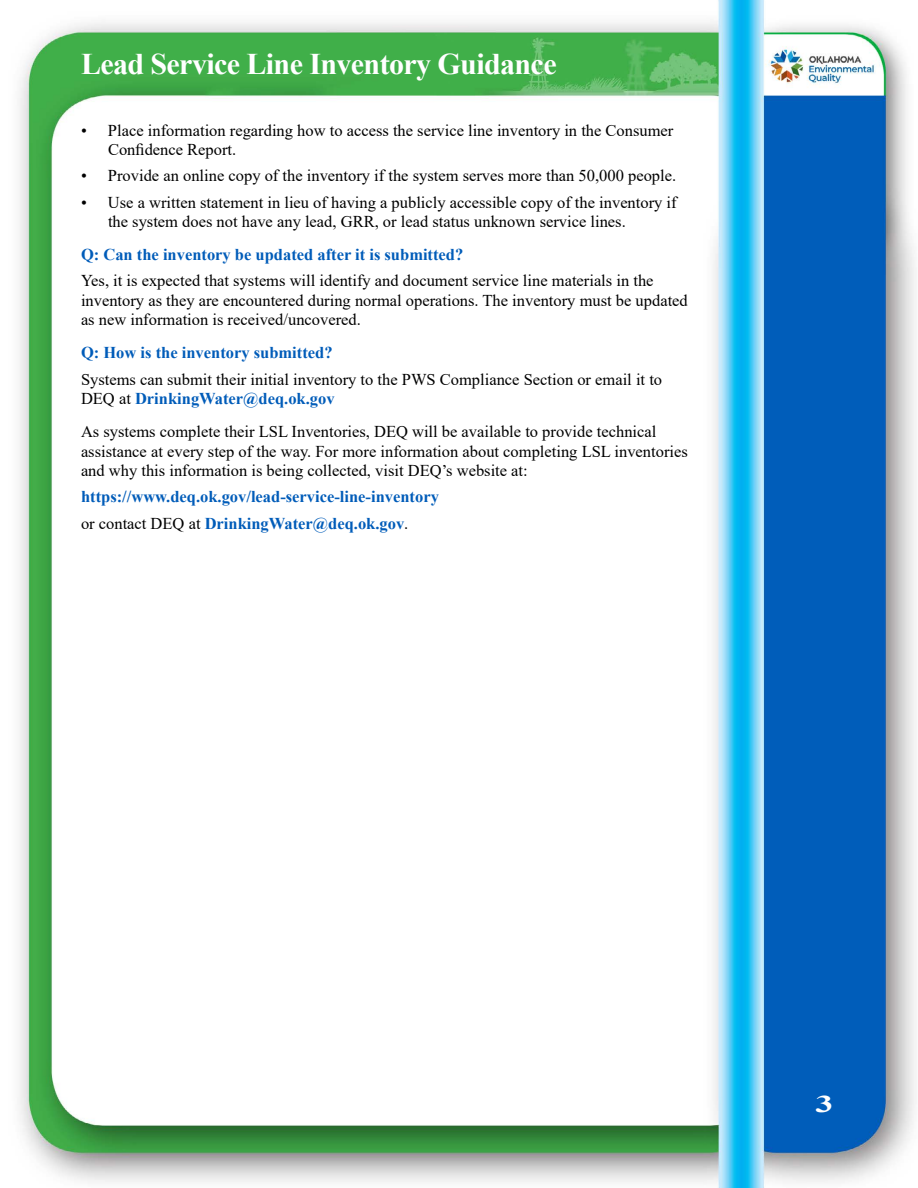
<style>
.page{position:relative;width:918px;height:1188px;background:#fff}
.page>*{position:absolute;margin:0;border:0;box-sizing:border-box;transform-origin:0 0}
._1_White_Headline{font:700 30px "Times New Roman";letter-spacing:-.02em;color:#fff}
.t1{font:700 24px "Times New Roman";color:#fff;scale:1.5 1}
._3_body_simple{font:16.5px/19.5px "Times New Roman";color:#000}
._4_body_bulleted{font:16.5px/19.5px "Times New Roman";color:#000}
._3_body_simple-2{font:700 16.5px "Times New Roman";color:#005cb9}
.blue_question{font:700 16.5px "Times New Roman";color:#005cb9}
.s1{font-weight:700;color:#005cb9}
.s2{font-weight:400;color:#000}
</style>
<div class="page">
<img style="left:19px;top:0;width:897px;height:1188px">
<p class="_1_White_Headline" style="left:81px;top:42px;width:477px">Lead Service Line Inventory Guidance</p>
<p class="_4_body_bulleted" style="left:108px;top:120px;width:567px;text-indent:-27px">• Place information regarding how to access the service line inventory in the Consumer<br>Confidence Report.</p>
<p class="_4_body_bulleted" style="left:81px;top:166px;width:597px">• Provide an online copy of the inventory if the system serves more than 50,000 people.</p>
<p class="_4_body_bulleted" style="left:108px;top:192px;width:570px;text-indent:-27px">• Use a written statement in lieu of having a publicly accessible copy of the inventory if the system does not have any lead, GRR, or lead status unknown service lines.</p>
<p class="blue_question" style="left:81px;top:243px;width:384px">Q: Can the inventory be updated after it is submitted?</p>
<p class="_3_body_simple" style="left:81px;top:271px;width:608px">Yes, it is expected that systems will identify and document service line materials in the inventory as they are encountered during normal operations. The inventory must be updated as new information is received/uncovered.</p>
<p class="blue_question" style="left:81px;top:341px;width:253px">Q: How is the inventory submitted?</p>
<p class="_3_body_simple" style="left:81px;top:369px;width:583px">Systems can submit their initial inventory to the PWS Compliance Section or email it to<br>DEQ at <span class="s1">DrinkingWater@deq.ok.gov</span></p>
<p class="_3_body_simple" style="left:81px;top:421px;width:608px">As systems complete their LSL Inventories, DEQ will be available to provide technical assistance at every step of the way. For more information about completing LSL inventories and why this information is being collected, visit DEQ’s website at:</p>
<p class="_3_body_simple-2" style="left:81px;top:485px;width:359px">https://www.deq.ok.gov/lead-service-line-inventory</p>
<p class="_3_body_simple-2" style="left:81px;top:511px;width:329px"><span class="s2">or contact DEQ at</span> DrinkingWater@deq.ok.gov<span class="s2">.</span></p>
<p class="t1" style="left:816px;top:1086px;width:13px">3</p>
</div>
